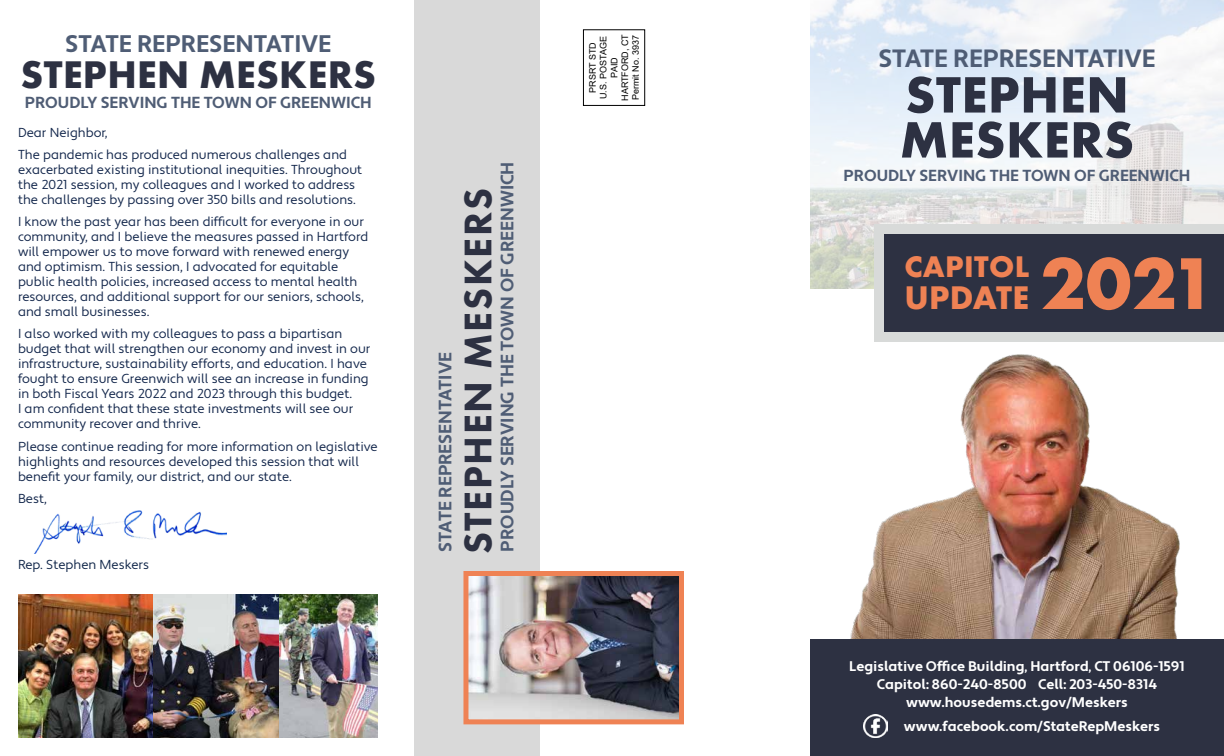
<style>
.page{position:relative;width:1224px;height:756px;background:#fff}
.page>*{position:absolute;margin:0;border:0;box-sizing:border-box;transform-origin:0 0}
.t1{font:700 76px "Futura PT";color:#ef8254}
.t2{font:700 53px/45px "Futura PT";letter-spacing:.01em;color:#2d3142}
.t3{font:700 40px "Futura PT";letter-spacing:.01em;color:#2d3142}
.t4{font:800 40px "Futura PT";letter-spacing:.04em;color:#2d3142}
.t5{font:700 34px "Futura PT";letter-spacing:.01em;color:#ef8254}
.t6{font:700 31px "Futura PT";letter-spacing:.01em;color:#ef8254}
.t7{font:700 25px "Apertura";color:#4f5d75}
.t8{font:700 24px "Apertura";color:#4f5d75}
.t9{font:700 18px "Apertura";color:#4f5d75}
.t10{font:700 16px "Apertura";color:#4f5d75}
.t11{font:700 14px/18px "Apertura";color:#fff;text-align:center}
.t12{font:13px/15px "Apertura";color:#12264b}
.t13{font:13px "Apertura";color:#102649}
.t14{font:9px/10.8px "Arial";color:#000;text-align:center}
</style>
<div class="page">
<img style="left:810px;top:0;width:414px;height:288px">
<img style="left:850px;top:354px;width:330px;height:285px">
<div style="left:810px;top:639px;width:414px;height:117px;background:#2d3142"></div>
<div style="left:414px;top:0;width:126px;height:756px;background:#d9d9d9"></div>
<div style="left:583px;top:30px;width:62px;height:76px;border:1px solid #000"></div>
<img style="left:469px;top:577px;width:209px;height:141px">
<div style="left:463px;top:571px;width:221px;height:153px;border:5px solid #ef8254"></div>
<svg style="left:874px;top:224px;width:350px;height:118px;background:#4e515f"></svg>
<img style="left:864px;top:714px;width:23px;height:24px">
<img style="left:34px;top:511px;width:193px;height:43px">
<img style="left:18px;top:594px;width:360px;height:144px">
<h3 class="t8" style="left:65px;top:29px;width:268px">STATE REPRESENTATIVE</h3>
<h3 class="t3" style="left:21px;top:48px;width:357px">STEPHEN MESKERS</h3>
<p class="t10" style="left:25px;top:93px;width:348px">PROUDLY SERVING THE TOWN OF GREENWICH</p>
<p class="t12" style="left:18px;top:122px;width:330px;line-height:22.2px">Dear Neighbor,<br>The pandemic has produced numerous challenges and</p>
<p class="t12" style="left:18px;top:162px;width:346px">exacerbated existing institutional inequities. Throughout the 2021 session, my colleagues and I worked to address the challenges by passing over 350 bills and resolutions.</p>
<p class="t12" style="left:18px;top:215px;width:352px">I know the past year has been difficult for everyone in our community, and I believe the measures passed in Hartford will empower us to move forward with renewed energy and optimism. This session, I advocated for equitable public health policies, increased access to mental health resources, and additional support for our seniors, schools, and small businesses.</p>
<p class="t12" style="left:18px;top:327px;width:354px">I also worked with my colleagues to pass a bipartisan budget that will strengthen our economy and invest in our infrastructure, sustainability efforts, and education. I have fought to ensure Greenwich will see an increase in funding in both Fiscal Years 2022 and 2023 through this budget.<br>I am confident that these state investments will see our community recover and thrive.</p>
<p class="t12" style="left:18px;top:439px;width:361px">Please continue reading for more information on legislative highlights and resources developed this session that will benefit your family, our district, and our state.</p>
<p class="t12" style="left:18px;top:491px;width:30px">Best,</p>
<p class="t13" style="left:18px;top:557px;width:133px">Rep. Stephen Meskers</p>
<h3 class="t9" style="left:434px;top:552px;width:201px;rotate:-90deg">STATE REPRESENTATIVE</h3>
<h3 class="t4" style="left:453px;top:554px;width:368px;rotate:-90deg">STEPHEN MESKERS</h3>
<h3 class="t9" style="left:496px;top:552px;width:392px;rotate:-90deg">PROUDLY SERVING THE TOWN OF GREENWICH</h3>
<p class="t14" style="left:587px;top:101px;width:68px;rotate:-90deg">PRSRT STD<br>U.S. POSTAGE<br>PAID<br>HARTFORD, CT<br>Permit No. 3937</p>
<h3 class="t7" style="left:878px;top:43px;width:279px">STATE REPRESENTATIVE</h3>
<h2 class="t2" style="left:900px;top:71px;width:236px">STEPHEN<br>MESKERS</h2>
<p class="t10" style="left:844px;top:166px;width:348px">PROUDLY SERVING THE TOWN OF GREENWICH</p>
<h3 class="t6" style="left:904px;top:247px;width:126px">CAPITOL</h3>
<h3 class="t5" style="left:904px;top:276px;width:126px">UPDATE</h3>
<h1 class="t1" style="left:1040px;top:235px;width:177px">2021</h1>
<p class="t11" style="left:849px;top:657px;width:337px">Legislative Office Building, Hartford, CT 06106-1591<br>Capitol: 860-240-8500 Cell: 203-450-8314 www.housedems.ct.gov/Meskers</p>
<p class="t11" style="left:904px;top:718px;width:258px">www.facebook.com/StateRepMeskers</p>
</div>
